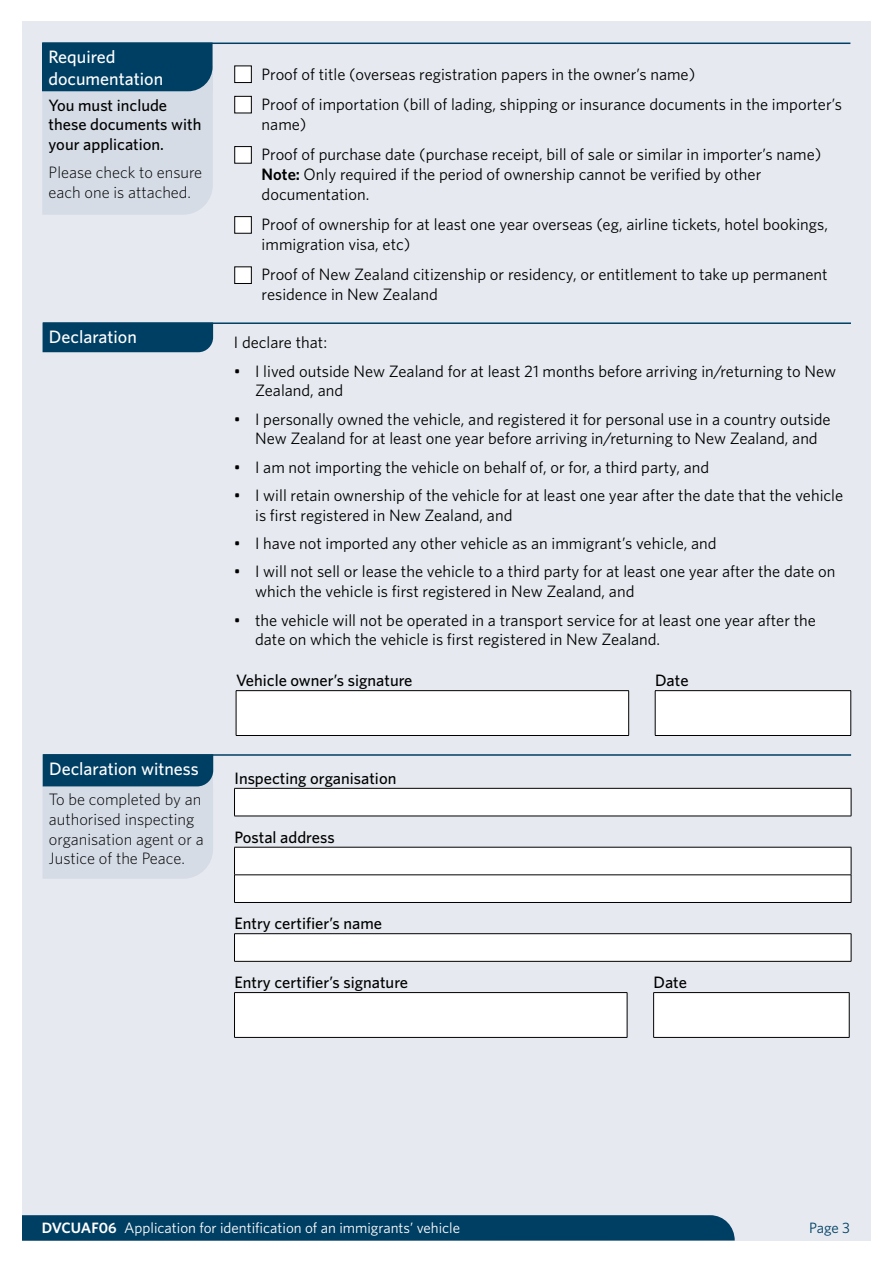
<style>
.page{position:relative;width:893px;height:1263px;background:#fff}
.page>*{position:absolute;margin:0;border:0;box-sizing:border-box;transform-origin:0 0}
.t1{font:500 18px/21.6px "Whitney";color:#fff}
.t2{font:16.5px/19.8px "Whitney";color:#000}
.t3{font:500 16.5px/19.8px "Whitney";color:#000}
.t4{font:300 16.5px/19.8px "Whitney";color:#000}
.t5{font:15px "Whitney";color:#fff}
.t6{font:15px "Whitney";color:#003f64}
.s1{font-weight:600}
</style>
<div class="page">
<div style="left:22px;top:21px;width:849px;height:1220px;background:#e6eaf0"></div>
<svg style="left:22px;top:1215px;width:713px;height:26px;background:#064368"></svg>
<hr style="left:42px;top:43px;width:808px;height:1px;background:#003f64">
<svg style="left:42px;top:44px;width:171px;height:171px;background:#9bb1c2"></svg>
<div style="left:235px;top:66px;width:16px;height:17px;background:#fff"></div>
<div style="left:235px;top:66px;width:17px;height:17px;border:1px solid #000"></div>
<div style="left:235px;top:96px;width:16px;height:17px;background:#fff"></div>
<div style="left:235px;top:96px;width:17px;height:17px;border:1px solid #000"></div>
<div style="left:235px;top:147px;width:16px;height:16px;background:#fff"></div>
<div style="left:235px;top:146px;width:17px;height:17px;border:1px solid #000"></div>
<div style="left:235px;top:217px;width:16px;height:16px;background:#fff"></div>
<div style="left:235px;top:216px;width:17px;height:17px;border:1px solid #000"></div>
<div style="left:235px;top:267px;width:16px;height:16px;background:#fff"></div>
<div style="left:235px;top:267px;width:17px;height:17px;border:1px solid #000"></div>
<div style="left:236px;top:691px;width:393px;height:44px;background:#fff"></div>
<hr style="left:236px;top:690px;width:393px;height:1px;background:#000">
<hr style="left:236px;top:691px;width:1px;height:44px;background:#000">
<hr style="left:628px;top:691px;width:1px;height:44px;background:#000">
<hr style="left:236px;top:735px;width:393px;height:1px;background:#000">
<div style="left:655px;top:691px;width:196px;height:44px;background:#fff"></div>
<hr style="left:655px;top:690px;width:196px;height:1px;background:#000">
<hr style="left:655px;top:691px;width:1px;height:44px;background:#000">
<hr style="left:850px;top:691px;width:1px;height:44px;background:#000">
<hr style="left:655px;top:735px;width:196px;height:1px;background:#000">
<hr style="left:43px;top:322px;width:808px;height:2px;background:#003f64">
<div style="left:43px;top:322px;width:170px;height:30px;background:#003f64"></div>
<div style="left:234px;top:788px;width:617px;height:28px;background:#fff"></div>
<hr style="left:234px;top:788px;width:617px;height:1px;background:#000">
<svg style="left:234px;top:788px;width:1px;height:28px"></svg>
<svg style="left:851px;top:788px;width:1px;height:28px"></svg>
<hr style="left:234px;top:816px;width:617px;height:1px;background:#000">
<div style="left:234px;top:934px;width:617px;height:27px;background:#fff"></div>
<hr style="left:234px;top:933px;width:617px;height:1px;background:#000">
<svg style="left:234px;top:934px;width:1px;height:27px"></svg>
<svg style="left:851px;top:934px;width:1px;height:27px"></svg>
<hr style="left:234px;top:961px;width:617px;height:1px;background:#000">
<div style="left:234px;top:847px;width:618px;height:55px;background:#fff"></div>
<hr style="left:234px;top:902px;width:617px;height:1px;background:#000">
<div style="left:234px;top:992px;width:393px;height:45px;background:#fff"></div>
<hr style="left:234px;top:992px;width:393px;height:1px;background:#000">
<hr style="left:234px;top:993px;width:1px;height:44px;background:#000">
<hr style="left:627px;top:993px;width:1px;height:44px;background:#000">
<hr style="left:234px;top:1037px;width:393px;height:1px;background:#000">
<div style="left:654px;top:992px;width:195px;height:45px;background:#fff"></div>
<hr style="left:653px;top:992px;width:196px;height:1px;background:#000">
<hr style="left:653px;top:993px;width:1px;height:44px;background:#000">
<hr style="left:849px;top:993px;width:1px;height:44px;background:#000">
<hr style="left:653px;top:1037px;width:196px;height:1px;background:#000">
<hr style="left:43px;top:754px;width:808px;height:2px;background:#003f64">
<svg style="left:43px;top:754px;width:170px;height:125px;background:#9eb3c4"></svg>
<p class="t1" style="left:48px;top:46px;width:116px">Required documentation</p>
<p class="t3" style="left:49px;top:95px;width:154px">You must include these documents with your application.</p>
<p class="t4" style="left:49px;top:162px;width:155px">Please check to ensure each one is attached.</p>
<p class="t2" style="left:262px;top:58px;width:582px;line-height:30.5px">Proof of title (overseas registration papers in the owner’s name)<br>Proof of importation (bill of lading, shipping or insurance documents in the importer’s</p>
<p class="t2" style="left:262px;top:108px;width:561px;line-height:30.5px">name)<br>Proof of purchase date (purchase receipt, bill of sale or similar in importer’s name)</p>
<p class="t2" style="left:262px;top:164px;width:501px"><span class="s1">Note:</span> Only required if the period of ownership cannot be verified by other documentation.</p>
<p class="t2" style="left:262px;top:214px;width:568px">Proof of ownership for at least one year overseas (eg, airline tickets, hotel bookings, immigration visa, etc)</p>
<p class="t2" style="left:262px;top:264px;width:567px">Proof of New Zealand citizenship or residency, or entitlement to take up permanent residence in New Zealand</p>
<p class="t1" style="left:49px;top:326px;width:90px">Declaration</p>
<p class="t2" style="left:234px;top:332px;width:95px">I declare that:</p>
<p class="t2" style="left:255px;top:360px;width:583px;text-indent:-21px">• I lived outside New Zealand for at least 21 months before arriving in/returning to New<br>Zealand, and</p>
<p class="t2" style="left:234px;top:409px;width:598px;text-align:center">• I personally owned the vehicle, and registered it for personal use in a country outside<br>New Zealand for at least one year before arriving in/returning to New Zealand, and</p>
<p class="t2" style="left:234px;top:457px;width:477px">• I am not importing the vehicle on behalf of, or for, a third party, and</p>
<p class="t2" style="left:255px;top:485px;width:590px;text-indent:-21px">• I will retain ownership of the vehicle for at least one year after the date that the vehicle is first registered in New Zealand, and</p>
<p class="t2" style="left:234px;top:533px;width:484px">• I have not imported any other vehicle as an immigrant’s vehicle, and</p>
<p class="t2" style="left:255px;top:561px;width:582px;text-indent:-21px">• I will not sell or lease the vehicle to a third party for at least one year after the date on which the vehicle is first registered in New Zealand, and</p>
<p class="t2" style="left:255px;top:609px;width:562px;text-indent:-21px">• the vehicle will not be operated in a transport service for at least one year after the date on which the vehicle is first registered in New Zealand.</p>
<p class="t1" style="left:49px;top:758px;width:151px">Declaration witness</p>
<p class="t4" style="left:49px;top:789px;width:156px">To be completed by an authorised inspecting organisation agent or a<br>Justice of the Peace.</p>
<p class="t3" style="left:236px;top:670px;width:178px">Vehicle owner’s signature</p>
<p class="t3" style="left:655px;top:670px;width:35px">Date</p>
<p class="t3" style="left:234px;top:768px;width:163px">Inspecting organisation</p>
<p class="t3" style="left:234px;top:827px;width:102px">Postal address</p>
<p class="t3" style="left:234px;top:913px;width:149px">Entry certifier’s name</p>
<p class="t3" style="left:234px;top:972px;width:175px">Entry certifier’s signature</p>
<p class="t3" style="left:654px;top:972px;width:35px">Date</p>
<p class="t5" style="left:42px;top:1218px;width:420px"><span class="s1">DVCUAF06</span> Application for identification of an immigrants’ vehicle</p>
<p class="t6" style="left:809px;top:1217px;width:42px">Page 3</p>
</div>
